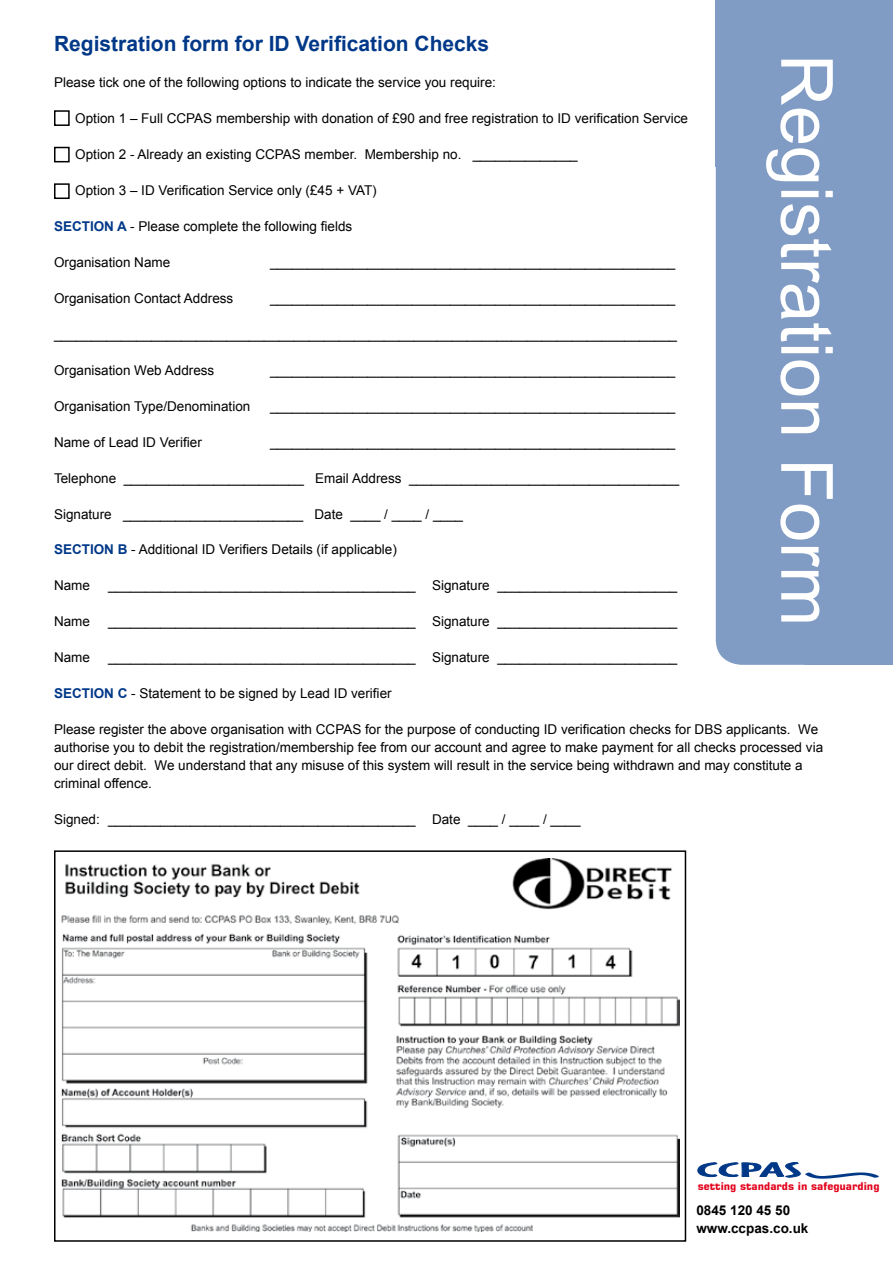
<style>
.page{position:relative;width:893px;height:1263px;background:#fff}
.page>*{position:absolute;margin:0;border:0;box-sizing:border-box;transform-origin:0 0}
.t1{font:90.75px "Oz Handicraft BT";color:#003888;scale:.35 1}
.t2{font:72px "Arial";color:#fff}
.t3{font:700 21px "Arial";color:#003888}
.t4{font:18px "Oz Handicraft BT";color:#003888;scale:4.22 1}
.t5{font:13.5px/18px "Arial";color:#000}
.t6{font:700 13.5px/18px "Arial";color:#000}
.t7{font:700 10.65px "Square 721 BT";color:#e2001a}
.s1{font-weight:700;color:#003888}
</style>
<div class="page">
<div style="left:54px;top:110px;width:16px;height:16px;border:2px solid #000"></div>
<div style="left:54px;top:147px;width:16px;height:15px;border:2px solid #000"></div>
<img style="left:62px;top:858px;width:617px;height:373px">
<div style="left:54px;top:850px;width:632px;height:392px;border:2px solid #000"></div>
<div style="left:716px;top:0;width:177px;height:665px;background:#809bc4;border-radius:26px"></div>
<div style="left:716px;top:0;width:177px;height:167px;background:#809bc4"></div>
<div style="left:804px;top:197px;width:89px;height:468px;background:#809bc4"></div>
<svg style="left:697px;top:1162px;width:104px;height:16px"></svg>
<div style="left:54px;top:183px;width:16px;height:16px;border:2px solid #000"></div>
<h3 class="t3" style="left:54px;top:30px;width:437px">Registration form for ID Verification Checks</h3>
<p class="t5" style="left:54px;top:73px;width:443px">Please tick one of the following options to indicate the service you require:</p>
<p class="t5" style="left:75px;top:109px;width:614px">Option 1 – Full CCPAS membership with donation of £90 and free registration to ID verification Service</p>
<p class="t5" style="left:75px;top:145px;width:504px">Option 2 - Already an existing CCPAS member. Membership no. ______________</p>
<p class="t5" style="left:75px;top:181px;width:303px">Option 3 – ID Verification Service only (£45 + VAT)</p>
<p class="t5" style="left:54px;top:217px;width:300px"><span class="s1">SECTION A</span> - Please complete the following fields</p>
<p class="t5" style="left:54px;top:253px;width:118px">Organisation Name</p>
<p class="t5" style="left:270px;top:253px;width:407px">______________________________________________________</p>
<p class="t5" style="left:54px;top:289px;width:181px">Organisation Contact Address</p>
<p class="t5" style="left:270px;top:289px;width:407px">______________________________________________________</p>
<p class="t5" style="left:54px;top:325px;width:624px">___________________________________________________________________________________</p>
<p class="t5" style="left:54px;top:361px;width:162px">Organisation Web Address</p>
<p class="t5" style="left:270px;top:361px;width:407px">______________________________________________________</p>
<p class="t5" style="left:54px;top:397px;width:198px">Organisation Type/Denomination</p>
<p class="t5" style="left:270px;top:397px;width:407px">______________________________________________________</p>
<p class="t5" style="left:54px;top:433px;width:149px">Name of Lead ID Verifier</p>
<p class="t5" style="left:270px;top:433px;width:407px">______________________________________________________</p>
<p class="t5" style="left:54px;top:469px;width:627px">Telephone ________________________ Email Address ____________________________________</p>
<p class="t5" style="left:54px;top:505px;width:411px">Signature ________________________ Date ____ / ____ / ____</p>
<p class="t5" style="left:54px;top:540px;width:344px"><span class="s1">SECTION B</span> - Additional ID Verifiers Details (if applicable)</p>
<p class="t5" style="left:54px;top:576px;width:38px">Name</p>
<p class="t5" style="left:108px;top:576px;width:571px">_________________________________________ Signature ________________________</p>
<p class="t5" style="left:54px;top:612px;width:38px">Name</p>
<p class="t5" style="left:108px;top:612px;width:571px">_________________________________________ Signature ________________________</p>
<p class="t5" style="left:54px;top:648px;width:38px">Name</p>
<p class="t5" style="left:108px;top:648px;width:571px">_________________________________________ Signature ________________________</p>
<p class="t5" style="left:54px;top:684px;width:339px"><span class="s1">SECTION C</span> - Statement to be signed by Lead ID verifier</p>
<p class="t5" style="left:54px;top:720px;width:771px">Please register the above organisation with CCPAS for the purpose of conducting ID verification checks for DBS applicants. We authorise you to debit the registration/membership fee from our account and agree to make payment for all checks processed via our direct debit. We understand that any misuse of this system will result in the service being withdrawn and may constitute a criminal offence.</p>
<p class="t5" style="left:54px;top:810px;width:528px">Signed: _________________________________________ Date ____ / ____ / ____</p>
<h2 class="t2" style="left:854px;top:54px;width:574px;rotate:90deg">Registration Form</h2>
<h3 class="t4" style="left:696px;top:1159px;width:26px">CCPAS</h3>
<p class="t7" style="left:698px;top:1179px;width:183px">setting standards in safeguarding</p>
<h1 class="t1" style="left:895px;top:1172px;width:22px;rotate:90deg">S</h1>
<p class="t6" style="left:696px;top:1201px;width:114px">0845 120 45 50 www.ccpas.co.uk</p>
</div>
